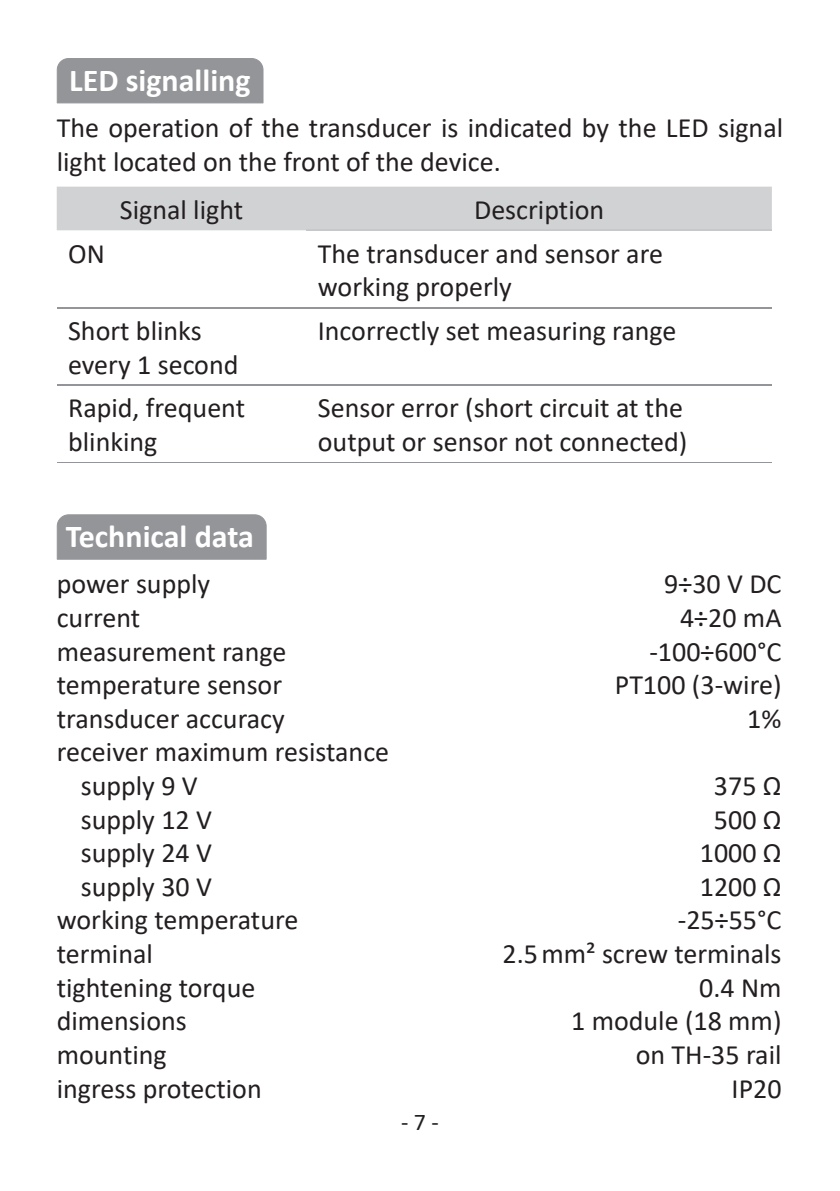
<style>
.page{position:relative;width:840px;height:1191px;background:#fff}
.page>*{position:absolute;margin:0;border:0;box-sizing:border-box;transform-origin:0 0}
.t1{font:700 32px "Calibri";color:#fff}
.t2{font:28px/33.6px "Calibri";color:#231f20}
.t3{font:24px "Calibri";color:#231f20}
</style>
<div class="page">
<div style="left:57px;top:187px;width:714px;height:43px;background:#d1d2d4"></div>
<hr style="left:57px;top:307px;width:249px;height:1px;background:#939598">
<hr style="left:57px;top:384px;width:249px;height:1px;background:#939598">
<hr style="left:306px;top:384px;width:465px;height:1px;background:#939598">
<hr style="left:57px;top:462px;width:249px;height:1px;background:#939598">
<hr style="left:306px;top:462px;width:465px;height:1px;background:#939598">
<hr style="left:306px;top:230px;width:465px;height:1px;background:#c7c8ca">
<hr style="left:306px;top:307px;width:465px;height:1px;background:#939598">
<div style="left:57px;top:58px;width:206px;height:45px;background:#939598"></div>
<div style="left:57px;top:514px;width:209px;height:45px;background:#939598"></div>
<p class="t1" style="left:69px;top:58px;width:183px">LED signalling</p>
<p class="t2" style="left:57px;top:110px;width:727px">The operation of the transducer is indicated by the LED signal light located on the front of the device.</p>
<p class="t2" style="left:120px;top:192px;width:125px">Signal light</p>
<p class="t2" style="left:474px;top:192px;width:131px">Description</p>
<p class="t2" style="left:68px;top:236px;width:38px">ON</p>
<p class="t2" style="left:317px;top:236px;width:346px">The transducer and sensor are working properly</p>
<p class="t2" style="left:68px;top:313px;width:172px">Short blinks every 1 second</p>
<p class="t2" style="left:317px;top:313px;width:360px">Incorrectly set measuring range</p>
<p class="t2" style="left:68px;top:390px;width:178px">Rapid, frequent blinking</p>
<p class="t2" style="left:317px;top:390px;width:371px">Sensor error (short circuit at the output or sensor not connected)</p>
<p class="t1" style="left:66px;top:514px;width:190px">Technical data</p>
<p class="t2" style="left:57px;top:566px;width:155px">power supply</p>
<p class="t2" style="left:663px;top:566px;width:119px">9÷30 V DC</p>
<p class="t2" style="left:57px;top:600px;width:85px">current</p>
<p class="t2" style="left:679px;top:600px;width:103px">4÷20 mA</p>
<p class="t2" style="left:57px;top:634px;width:231px">measurement range</p>
<p class="t2" style="left:649px;top:634px;width:134px">-100÷600°C</p>
<p class="t2" style="left:57px;top:667px;width:227px">temperature sensor</p>
<p class="t2" style="left:614px;top:667px;width:168px">PT100 (3-wire)</p>
<p class="t2" style="left:57px;top:701px;width:229px">transducer accuracy</p>
<p class="t2" style="left:746px;top:701px;width:36px">1%</p>
<p class="t2" style="left:81px;top:734px;width:310px;text-indent:-24px">receiver maximum resistance supply 9 V</p>
<p class="t2" style="left:713px;top:768px;width:69px">375 Ω</p>
<p class="t2" style="left:81px;top:802px;width:133px">supply 12 V</p>
<p class="t2" style="left:713px;top:802px;width:69px">500 Ω</p>
<p class="t2" style="left:81px;top:835px;width:133px">supply 24 V</p>
<p class="t2" style="left:699px;top:835px;width:83px">1000 Ω</p>
<p class="t2" style="left:81px;top:869px;width:133px">supply 30 V</p>
<p class="t2" style="left:699px;top:869px;width:83px">1200 Ω</p>
<p class="t2" style="left:57px;top:902px;width:243px">working temperature</p>
<p class="t2" style="left:677px;top:902px;width:105px">-25÷55°C</p>
<p class="t2" style="left:57px;top:936px;width:98px">terminal</p>
<p class="t2" style="left:502px;top:936px;width:280px">2.5 mm² screw terminals</p>
<p class="t2" style="left:57px;top:970px;width:200px">tightening torque</p>
<p class="t2" style="left:698px;top:970px;width:84px">0.4 Nm</p>
<p class="t2" style="left:57px;top:1003px;width:131px">dimensions</p>
<p class="t2" style="left:570px;top:1003px;width:212px">1 module (18 mm)</p>
<p class="t2" style="left:57px;top:1037px;width:111px">mounting</p>
<p class="t2" style="left:635px;top:1037px;width:147px">on TH-35 rail</p>
<p class="t2" style="left:57px;top:1070px;width:206px">ingress protection</p>
<p class="t2" style="left:731px;top:1070px;width:51px">IP20</p>
<p class="t3" style="left:401px;top:1105px;width:39px">- 7 -</p>
</div>
